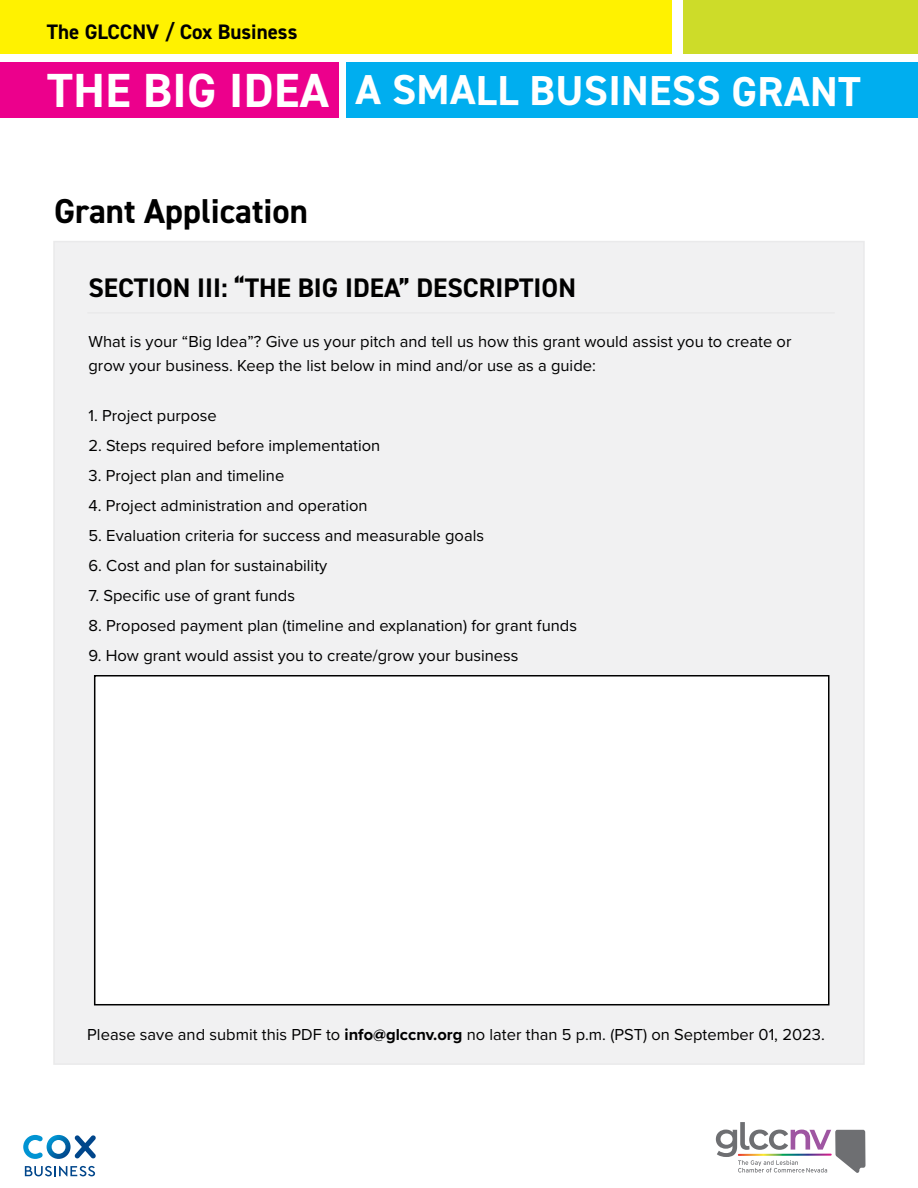
<style>
.page{position:relative;width:918px;height:1188px;background:#fff}
.page>*{position:absolute;margin:0;border:0;box-sizing:border-box;transform-origin:0 0}
.t1{font:700 42px "DIN2014";letter-spacing:.005em;color:#fff}
.t2{font:700 34.65px "DIN2014";color:#000}
.t3{font:700 26.85px "DIN2014";color:#000}
.t4{font:700 21px "DIN2014";color:#000}
.t5{font:16.5px/24px "Proxima Nova";color:#000}
.s1{font-size:48px}
.s2{font-weight:700}
</style>
<div class="page">
<svg style="left:716px;top:1122px;width:150px;height:51px"></svg>
<svg style="left:23px;top:1135px;width:73px;height:24px"></svg>
<svg style="left:25px;top:1166px;width:70px;height:10px"></svg>
<div style="left:0;top:0;width:671px;height:54px;background:#fff200"></div>
<div style="left:0;top:62px;width:339px;height:56px;background:#ec008c"></div>
<div style="left:347px;top:62px;width:571px;height:56px;background:#00aeef"></div>
<div style="left:684px;top:0;width:234px;height:54px;background:#cddc29"></div>
<div style="left:54px;top:242px;width:810px;height:822px;background:#f1f1f2"></div>
<div style="left:95px;top:676px;width:734px;height:329px;background:#fff"></div>
<div style="left:94px;top:675px;width:736px;height:330px;border:2px solid #000"></div>
<hr style="left:87px;top:312px;width:748px;height:2px;background:#eaeaeb">
<p class="t4" style="left:47px;top:18px;width:252px">The GLCCNV / Cox Business</p>
<h1 class="t1" style="left:47px;top:63px;width:815px"><span class="s1">THE BIG IDEA</span> A SMALL BUSINESS GRANT</h1>
<h2 class="t2" style="left:54px;top:188px;width:255px">Grant Application</h2>
<h3 class="t3" style="left:88px;top:270px;width:489px">SECTION III: “THE BIG IDEA” DESCRIPTION</h3>
<p class="t5" style="left:88px;top:328px;width:704px">What is your “Big Idea”? Give us your pitch and tell us how this grant would assist you to create or grow your business. Keep the list below in mind and/or use as a guide:</p>
<p class="t5" style="left:88px;top:403px;width:130px">1. Project purpose</p>
<p class="t5" style="left:88px;top:433px;width:293px">2. Steps required before implementation</p>
<p class="t5" style="left:88px;top:463px;width:197px">3. Project plan and timeline</p>
<p class="t5" style="left:88px;top:493px;width:281px">4. Project administration and operation</p>
<p class="t5" style="left:88px;top:523px;width:397px">5. Evaluation criteria for success and measurable goals</p>
<p class="t5" style="left:88px;top:553px;width:240px">6. Cost and plan for sustainability</p>
<p class="t5" style="left:88px;top:583px;width:208px">7. Specific use of grant funds</p>
<p class="t5" style="left:88px;top:613px;width:490px">8. Proposed payment plan (timeline and explanation) for grant funds</p>
<p class="t5" style="left:88px;top:643px;width:432px">9. How grant would assist you to create/grow your business</p>
<p class="t5" style="left:87px;top:1021px;width:739px">Please save and submit this PDF to <span class="s2">info@glccnv.org</span> no later than 5 p.m. (PST) on September 01, 2023.</p>
</div>
